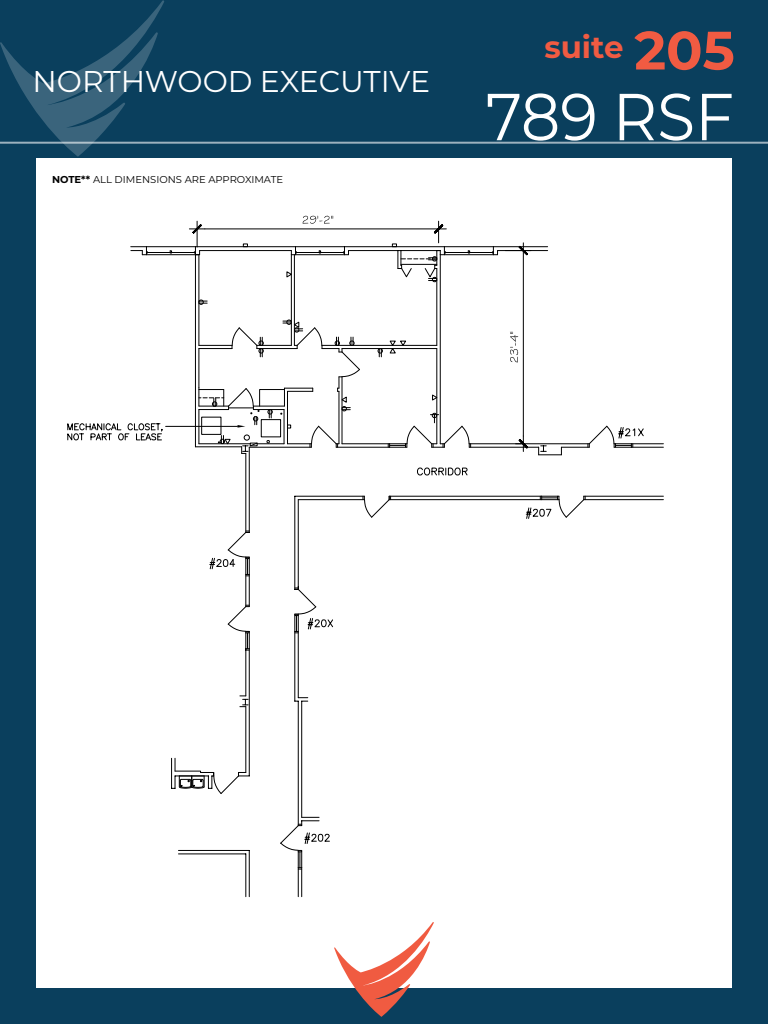
<style>
.page{position:relative;width:768px;height:1024px;background:#fff}
.page>*{position:absolute;margin:0;border:0;box-sizing:border-box;transform-origin:0 0}
.t1{font:66.3px "Montserrat";color:#fff;scale:.93 1}
.t2{font:700 53.9px "Montserrat";color:#f15b42}
.t3{font:700 30.8px "Montserrat";color:#f15b42}
.t4{font:30px "Montserrat";letter-spacing:-.005em;color:#fff}
.t5{font:10px "Montserrat";color:#000}
.s1{font-weight:700}
</style>
<div class="page">
<div style="left:0;top:0;width:768px;height:158px;background:#0a3f5d"></div>
<div style="left:732px;top:36px;width:36px;height:988px;background:#0a3f5d"></div>
<div style="left:0;top:988px;width:768px;height:36px;background:#0a3f5d"></div>
<div style="left:0;top:0;width:36px;height:1012px;background:#0a3f5d"></div>
<svg style="left:334px;top:922px;width:100px;height:95px"></svg>
<hr style="left:0;top:142px;width:768px;height:2px;background:#fff">
<svg style="left:0;top:0;width:164px;height:157px"></svg>
<hr style="left:631px;top:447px;width:32px;height:1px;background:#000">
<hr style="left:631px;top:444px;width:32px;height:1px;background:#000">
<hr style="left:584px;top:499px;width:79px;height:1px;background:#000">
<hr style="left:584px;top:496px;width:79px;height:1px;background:#000">
<hr style="left:298px;top:701px;width:1px;height:125px;background:#000">
<hr style="left:302px;top:701px;width:1px;height:116px;background:#000">
<hr style="left:249px;top:850px;width:1px;height:47px;background:#000">
<hr style="left:246px;top:854px;width:1px;height:43px;background:#000">
<hr style="left:178px;top:850px;width:71px;height:1px;background:#000">
<hr style="left:178px;top:854px;width:68px;height:1px;background:#000">
<svg style="left:280px;top:817px;width:50px;height:80px"></svg>
<svg style="left:68px;top:216px;width:567px;height:578px"></svg>
<p class="t4" style="left:33px;top:61px;width:399px">NORTHWOOD EXECUTIVE</p>
<p class="t5" style="left:52px;top:172px;width:233px"><span class="s1">NOTE**</span> ALL DIMENSIONS ARE APPROXIMATE</p>
<p class="t3" style="left:544px;top:25px;width:81px">suite</p>
<p class="t2" style="left:634px;top:12px;width:102px">205</p>
<p class="t1" style="left:486px;top:71px;width:268px">789 RSF</p>
</div>
